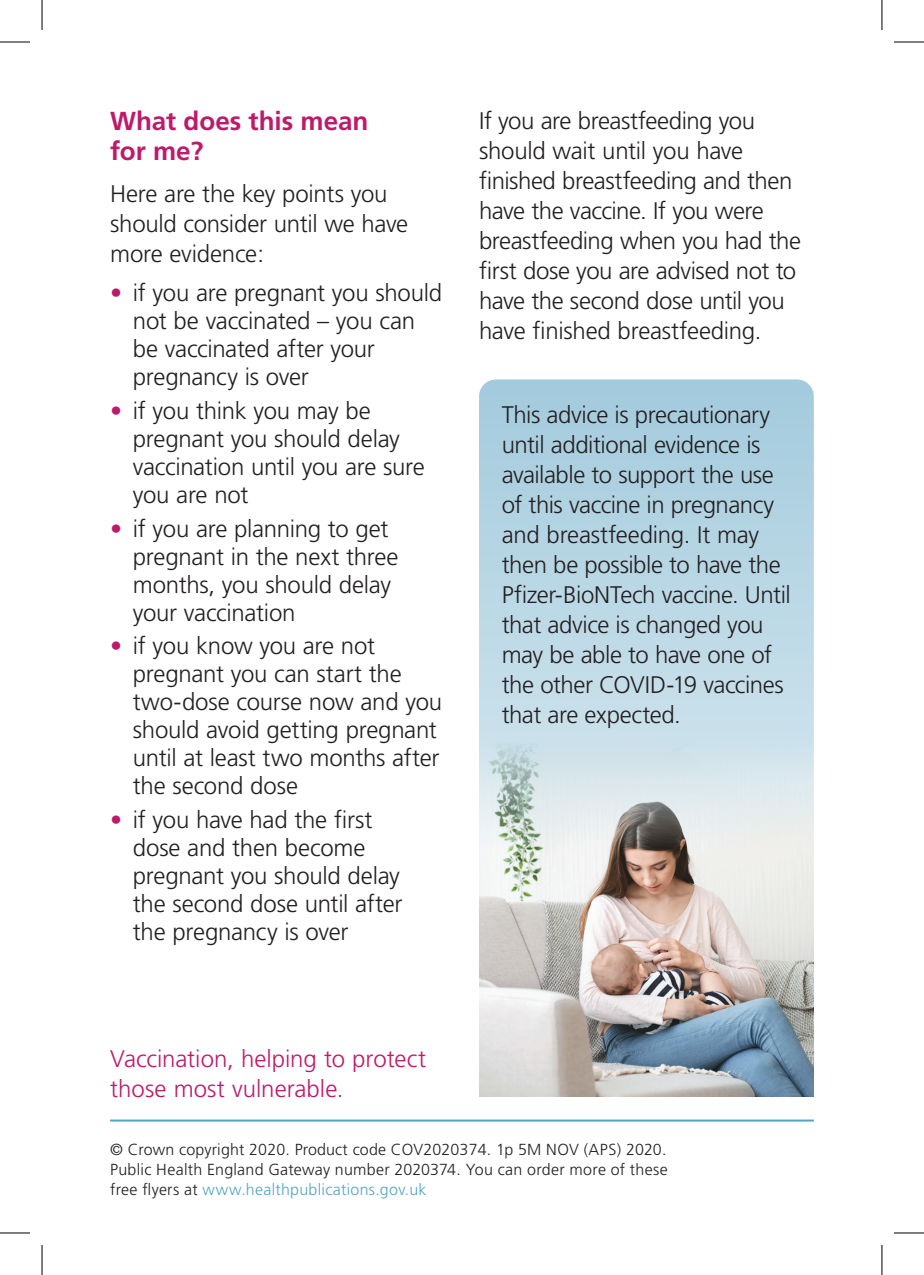
<style>
.page{position:relative;width:924px;height:1275px;background:#fff}
.page>*{position:absolute;margin:0;border:0;box-sizing:border-box;transform-origin:0 0}
.t1{font:700 26px/30px "Frutiger";letter-spacing:-.005em;color:#bf196a}
.t2{font:300 24px/30px "Frutiger";letter-spacing:-.015em;color:#231f20}
.t3{font:300 24px/30px "Frutiger";color:#bf196a}
.t4{font:300 16px/20px "Frutiger";letter-spacing:.015em;color:#231f20;text-align:justify}
.s1{color:#bf196a}
.s2{color:#52a6c2}
</style>
<div class="page">
<svg style="left:479px;top:379px;width:334px;height:363px;background:#b6d5e3"></svg>
<hr style="left:110px;top:1119px;width:703px;height:2px;background:#52a6c2">
<img style="left:479px;top:742px;width:334px;height:354px">
<hr style="left:0;top:42px;width:30px;height:1px;background:#000">
<hr style="left:893px;top:42px;width:30px;height:1px;background:#000">
<hr style="left:0;top:1232px;width:30px;height:1px;background:#000">
<hr style="left:893px;top:1232px;width:30px;height:1px;background:#000">
<hr style="left:42px;top:0;width:1px;height:30px;background:#000">
<hr style="left:42px;top:1245px;width:1px;height:30px;background:#000">
<hr style="left:881px;top:0;width:1px;height:30px;background:#000">
<hr style="left:881px;top:1245px;width:1px;height:30px;background:#000">
<p class="t1" style="left:110px;top:106px;width:259px">What does this mean for me?</p>
<p class="t2" style="left:110px;top:178px;width:299px">Here are the key points you should consider until we have more evidence:</p>
<p class="t2" style="left:133px;top:279px;width:311px;line-height:28px;text-indent:-23px"><span class="s1">•</span> if you are pregnant you should not be vaccinated – you can be vaccinated after your pregnancy is over</p>
<p class="t2" style="left:133px;top:396px;width:293px;line-height:28px;text-indent:-23px"><span class="s1">•</span> if you think you may be pregnant you should delay vaccination until you are sure you are not</p>
<p class="t2" style="left:133px;top:514px;width:267px;line-height:28px;text-indent:-23px"><span class="s1">•</span> if you are planning to get pregnant in the next three months, you should delay your vaccination</p>
<p class="t2" style="left:133px;top:632px;width:311px;line-height:28px;text-indent:-23px"><span class="s1">•</span> if you know you are not pregnant you can start the two-dose course now and you should avoid getting pregnant until at least two months after the second dose</p>
<p class="t2" style="left:133px;top:805px;width:271px;line-height:28px;text-indent:-23px"><span class="s1">•</span> if you have had the first dose and then become pregnant you should delay the second dose until after the pregnancy is over</p>
<p class="t2" style="left:479px;top:106px;width:323px">If you are breastfeeding you should wait until you have finished breastfeeding and then have the vaccine. If you were breastfeeding when you had the first dose you are advised not to have the second dose until you have finished breastfeeding.</p>
<p class="t2" style="left:501px;top:399px;width:290px">This advice is precautionary until additional evidence is available to support the use of this vaccine in pregnancy and breastfeeding. It may then be possible to have the<br>Pfizer-BioNTech vaccine. Until that advice is changed you may be able to have one of the other COVID-19 vaccines that are expected.</p>
<p class="t3" style="left:110px;top:1043px;width:317px">Vaccination, helping to protect those most vulnerable.</p>
<p class="t4" style="left:110px;top:1139px;width:559px">© Crown copyright 2020. Product code COV2020374. 1p 5M NOV (APS) 2020.<br>Public Health England Gateway number 2020374. You can order more of these free flyers at <span class="s2">www.healthpublications.gov.uk</span></p>
</div>
